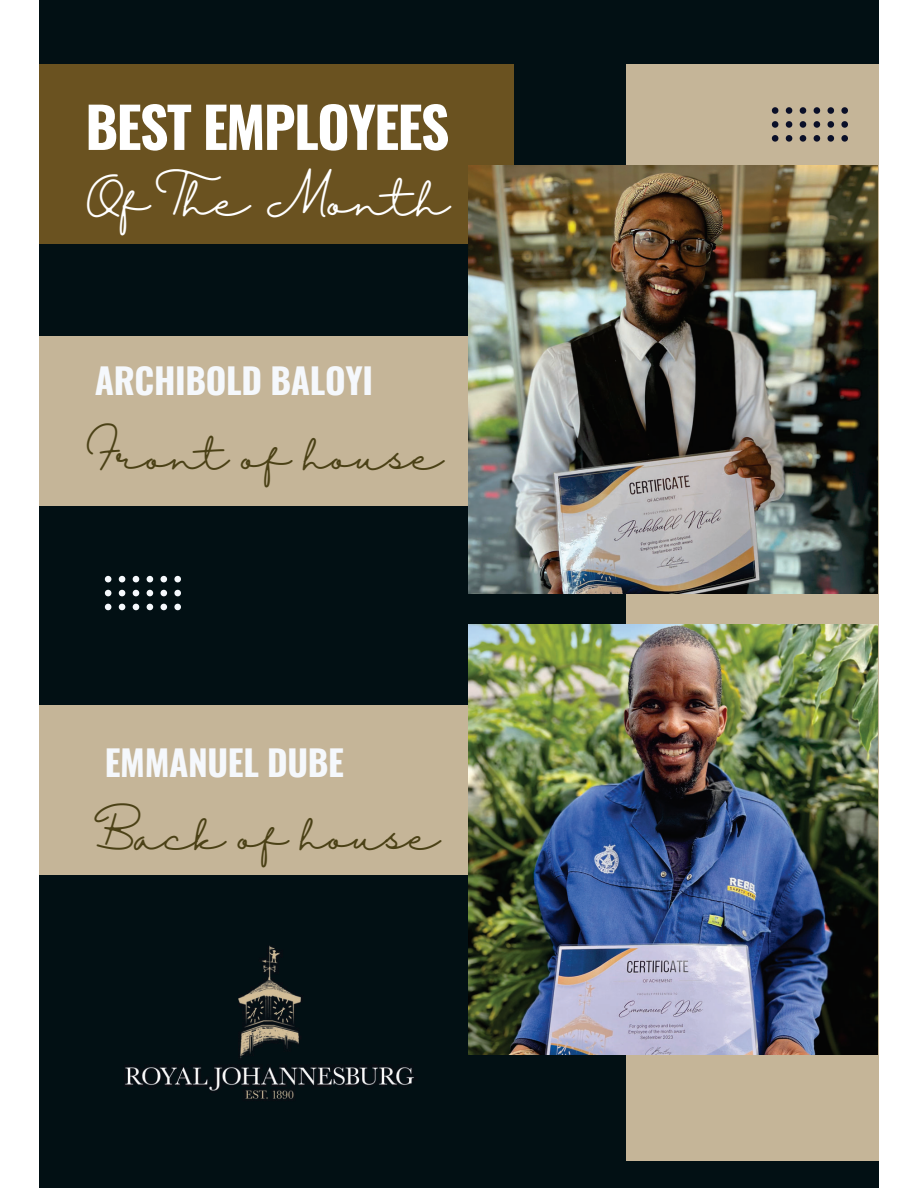
<style>
.page{position:relative;width:918px;height:1188px;background:#fff}
.page>*{position:absolute;margin:0;border:0;box-sizing:border-box;transform-origin:0 0}
.t1{font:700 55.95px "Oswald";letter-spacing:-.03em;color:#fff}
.t2{font:41.4px "Halimun";color:#fff}
.t3{font:37.2px "Halimun";color:#4b4116}
.t4{font:700 35.25px "Oswald";letter-spacing:-.01em;color:#f5f8fc}
</style>
<div class="page">
<div style="left:39px;top:0;width:840px;height:1187px;background:#021014"></div>
<div style="left:627px;top:64px;width:252px;height:1097px;background:#c5b598"></div>
<div style="left:39px;top:337px;width:475px;height:169px;background:#c5b598"></div>
<div style="left:39px;top:64px;width:475px;height:179px;background:#6a5220"></div>
<img style="left:469px;top:165px;width:409px;height:428px">
<svg style="left:841px;top:107px;width:7px;height:7px"></svg>
<svg style="left:828px;top:107px;width:6px;height:7px"></svg>
<svg style="left:814px;top:107px;width:6px;height:7px"></svg>
<svg style="left:800px;top:107px;width:6px;height:7px"></svg>
<svg style="left:786px;top:107px;width:6px;height:7px"></svg>
<svg style="left:772px;top:107px;width:6px;height:7px"></svg>
<svg style="left:841px;top:121px;width:7px;height:7px"></svg>
<svg style="left:828px;top:121px;width:6px;height:7px"></svg>
<svg style="left:814px;top:121px;width:6px;height:7px"></svg>
<svg style="left:800px;top:121px;width:6px;height:7px"></svg>
<svg style="left:786px;top:121px;width:6px;height:7px"></svg>
<svg style="left:772px;top:121px;width:6px;height:7px"></svg>
<svg style="left:841px;top:135px;width:7px;height:7px"></svg>
<svg style="left:828px;top:135px;width:6px;height:7px"></svg>
<svg style="left:814px;top:135px;width:6px;height:7px"></svg>
<svg style="left:800px;top:135px;width:6px;height:7px"></svg>
<svg style="left:786px;top:135px;width:6px;height:7px"></svg>
<svg style="left:772px;top:135px;width:6px;height:7px"></svg>
<div style="left:39px;top:706px;width:484px;height:169px;background:#c5b598"></div>
<img style="left:469px;top:625px;width:409px;height:430px">
<svg style="left:174px;top:576px;width:7px;height:6px"></svg>
<svg style="left:161px;top:576px;width:6px;height:6px"></svg>
<svg style="left:147px;top:576px;width:6px;height:6px"></svg>
<svg style="left:133px;top:576px;width:6px;height:6px"></svg>
<svg style="left:119px;top:576px;width:6px;height:6px"></svg>
<svg style="left:105px;top:576px;width:6px;height:6px"></svg>
<svg style="left:174px;top:590px;width:7px;height:6px"></svg>
<svg style="left:161px;top:590px;width:6px;height:6px"></svg>
<svg style="left:147px;top:590px;width:6px;height:6px"></svg>
<svg style="left:133px;top:590px;width:6px;height:6px"></svg>
<svg style="left:119px;top:590px;width:6px;height:6px"></svg>
<svg style="left:105px;top:590px;width:6px;height:6px"></svg>
<svg style="left:174px;top:604px;width:7px;height:6px"></svg>
<svg style="left:161px;top:604px;width:6px;height:6px"></svg>
<svg style="left:147px;top:604px;width:6px;height:6px"></svg>
<svg style="left:133px;top:604px;width:6px;height:6px"></svg>
<svg style="left:119px;top:604px;width:6px;height:6px"></svg>
<svg style="left:105px;top:604px;width:6px;height:6px"></svg>
<img style="left:124px;top:945px;width:291px;height:155px">
<h1 class="t1" style="left:85px;top:83px;width:366px">BEST EMPLOYEES</h1>
<p class="t2" style="left:85px;top:178px;width:366px">Of The Month</p>
<p class="t4" style="left:95px;top:353px;width:280px">ARCHIBOLD BALOYI</p>
<p class="t3" style="left:85px;top:436px;width:359px">Front of house</p>
<p class="t4" style="left:105px;top:735px;width:241px">EMMANUEL DUBE</p>
<p class="t3" style="left:95px;top:815px;width:347px">Back of house</p>
</div>
